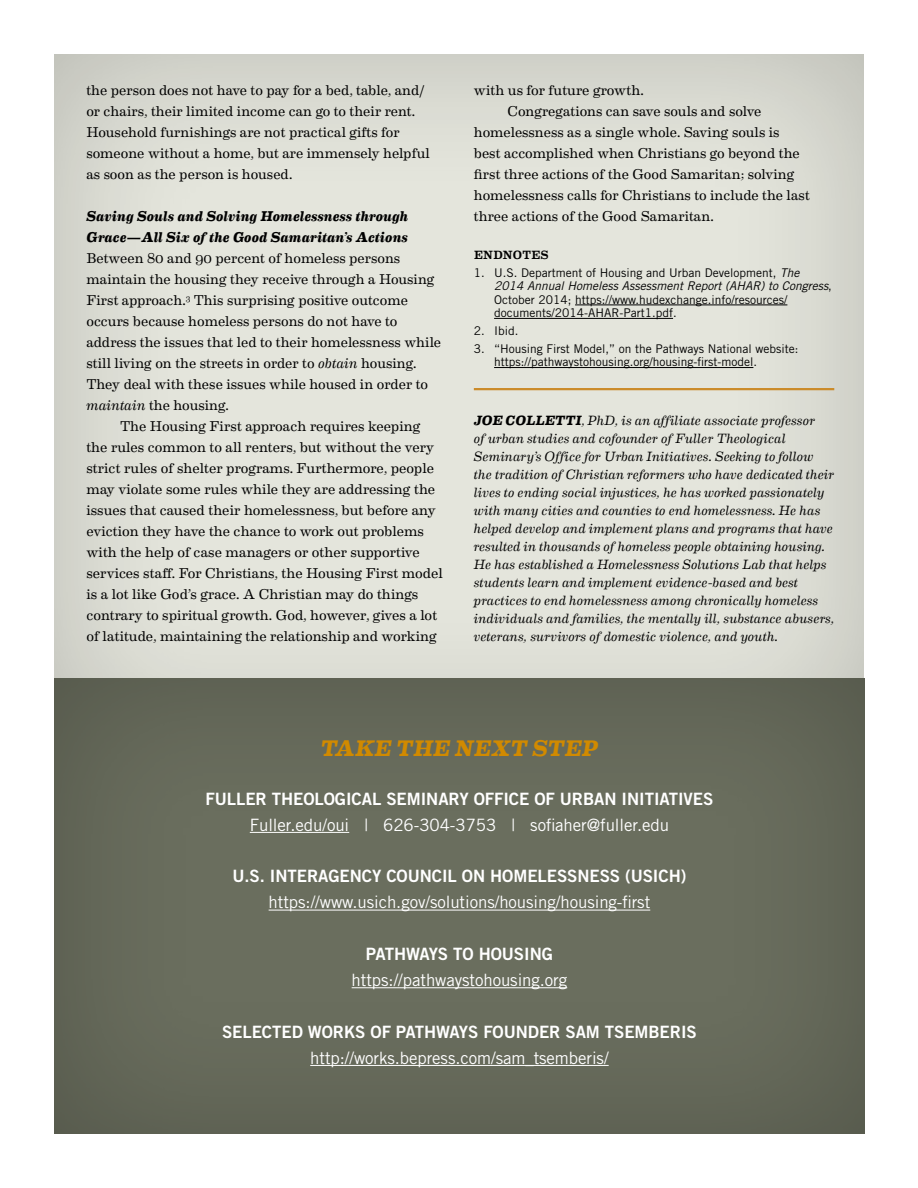
<style>
.page{position:relative;width:918px;height:1188px;background:#fff}
.page>*{position:absolute;margin:0;border:0;box-sizing:border-box;transform-origin:0 0}
.t1{font:italic 700 22.65px "Eames Century Modern";letter-spacing:.025em;color:#d18a00}
.t2{font:16.95px "Trade Gothic LT Std";letter-spacing:-.005em;color:#fff}
.t3{font:16.95px "Trade Gothic LT Std Bd 2";letter-spacing:-.005em;color:#fff}
.t4{font:14.25px/21px "Eames Century Modern";color:#000}
.t5{font:italic 700 14.25px/21px "Eames Century Modern";letter-spacing:.01em;color:#000}
.t6{font:italic 13.5px/18px "Eames Century Modern";letter-spacing:.015em;color:#000}
.t7{font:12px/13.5px "Trade Gothic LT Std";color:#000}
.t8{font:500 12px "Eames Century Modern";letter-spacing:.015em;color:#000}
.s1{font-style:italic}
.s2{font-weight:700}
</style>
<div class="page">
<div style="left:40px;top:44px;width:837px;height:694px;background:#000;opacity:.2"></div>
<hr style="left:575px;top:305px;width:212px;height:1px;background:#000">
<hr style="left:494px;top:318px;width:179px;height:1px;background:#000">
<hr style="left:494px;top:367px;width:259px;height:1px;background:#000">
<div style="left:42px;top:667px;width:835px;height:468px;background:#000;opacity:.23"></div>
<hr style="left:250px;top:832px;width:99px;height:1px;background:#fff">
<hr style="left:269px;top:910px;width:381px;height:1px;background:#fff">
<hr style="left:352px;top:987px;width:215px;height:1px;background:#fff">
<hr style="left:310px;top:1065px;width:299px;height:1px;background:#fff">
<hr style="left:474px;top:388px;width:360px;height:2px;background:#cb8b2a">
<p class="t4" style="left:86px;top:79px;width:345px">the person does not have to pay for a bed, table, and/ or chairs, their limited income can go to their rent.<br>Household furnishings are not practical gifts for someone without a home, but are immensely helpful as soon as the person is housed.</p>
<p class="t5" style="left:86px;top:205px;width:323px">Saving Souls and Solving Homelessness through<br>Grace—All Six of the Good Samaritan’s Actions</p>
<p class="t4" style="left:86px;top:247px;width:356px">Between 80 and 90 percent of homeless persons maintain the housing they receive through a Housing First approach.<sup>3</sup> This surprising positive outcome occurs because homeless persons do not have to address the issues that led to their homelessness while still living on the streets in order to <span class="s1">obtain</span> housing.<br>They deal with these issues while housed in order to <span class="s1">maintain</span> the housing.</p>
<p class="t4" style="left:86px;top:415px;width:358px;text-indent:34px">The Housing First approach requires keeping the rules common to all renters, but without the very strict rules of shelter programs. Furthermore, people may violate some rules while they are addressing the issues that caused their homelessness, but before any eviction they have the chance to work out problems with the help of case managers or other supportive services staff. For Christians, the Housing First model is a lot like God’s grace. A Christian may do things contrary to spiritual growth. God, however, gives a lot of latitude, maintaining the relationship and working</p>
<p class="t4" style="left:474px;top:79px;width:171px">with us for future growth.</p>
<p class="t4" style="left:508px;top:100px;width:255px">Congregations can save souls and solve</p>
<p class="t4" style="left:474px;top:121px;width:307px">homelessness as a single whole. Saving souls is</p>
<p class="t4" style="left:474px;top:142px;width:327px">best accomplished when Christians go beyond the</p>
<p class="t4" style="left:474px;top:163px;width:322px">first three actions of the Good Samaritan; solving</p>
<p class="t4" style="left:474px;top:184px;width:338px">homelessness calls for Christians to include the last</p>
<p class="t4" style="left:474px;top:205px;width:242px">three actions of the Good Samaritan.</p>
<p class="t8" style="left:474px;top:246px;width:76px">ENDNOTES</p>
<p class="t7" style="left:494px;top:266px;width:339px;text-indent:-20px">1. U.S. Department of Housing and Urban Development, <span class="s1">The<br>2014 Annual Homeless Assessment Report (AHAR) to Congress</span>, October 2014; https://www.hudexchange.info/resources/ documents/2014-AHAR-Part1.pdf.</p>
<p class="t7" style="left:474px;top:324px;width:46px">2. Ibid.</p>
<p class="t7" style="left:494px;top:342px;width:306px;text-indent:-20px">3. “Housing First Model,” on the Pathways National website: https://pathwaystohousing.org/housing-first-model.</p>
<p class="t6" style="left:474px;top:410px;width:362px"><span class="s2">JOE COLLETTI</span>, PhD, is an affiliate associate professor<br>of urban studies and cofounder of Fuller Theological Seminary’s Office for Urban Initiatives. Seeking to follow the tradition of Christian reformers who have dedicated their lives to ending social injustices, he has worked passionately with many cities and counties to end homelessness. He has helped develop and implement plans and programs that have resulted in thousands of homeless people obtaining housing.<br>He has established a Homelessness Solutions Lab that helps students learn and implement evidence-based and best practices to end homelessness among chronically homeless individuals and families, the mentally ill, substance abusers, veterans, survivors of domestic violence, and youth.</p>
<h1 class="t1" style="left:321px;top:731px;width:279px">TAKE THE NEXT STEP</h1>
<p class="t3" style="left:206px;top:788px;width:509px">FULLER THEOLOGICAL SEMINARY OFFICE OF URBAN INITIATIVES</p>
<p class="t2" style="left:250px;top:814px;width:421px">Fuller.edu/oui | 626-304-3753 | sofiaher@fuller.edu</p>
<p class="t3" style="left:233px;top:866px;width:455px">U.S. INTERAGENCY COUNCIL ON HOMELESSNESS (USICH)</p>
<p class="t2" style="left:269px;top:892px;width:383px">https://www.usich.gov/solutions/housing/housing-first</p>
<p class="t3" style="left:366px;top:944px;width:189px">PATHWAYS TO HOUSING</p>
<p class="t2" style="left:352px;top:970px;width:217px">https://pathwaystohousing.org</p>
<p class="t3" style="left:222px;top:1021px;width:476px">SELECTED WORKS OF PATHWAYS FOUNDER SAM TSEMBERIS</p>
<p class="t2" style="left:310px;top:1047px;width:300px">http://works.bepress.com/sam_tsemberis/</p>
</div>
